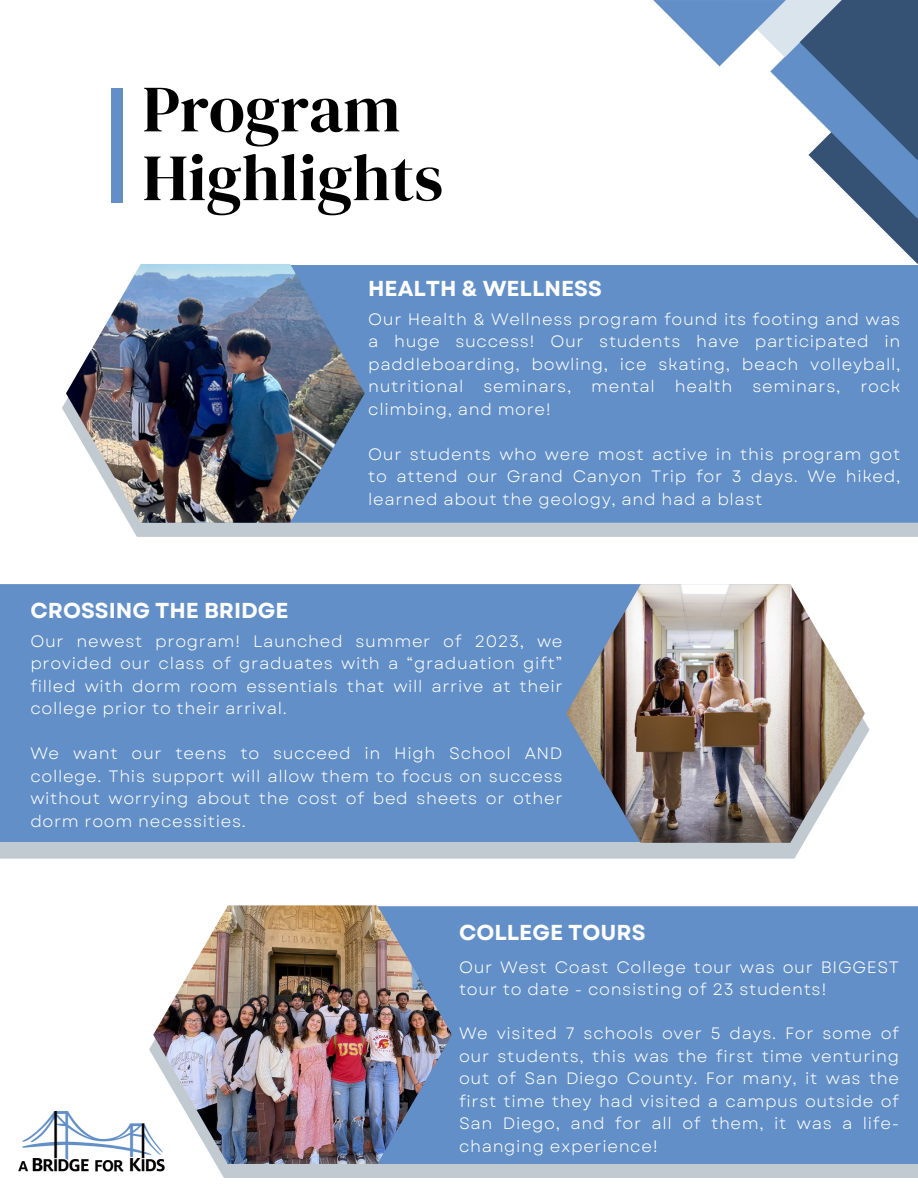
<style>
.page{position:relative;width:918px;height:1188px;background:#fff}
.page>*{position:absolute;margin:0;border:0;box-sizing:border-box;transform-origin:0 0}
.t1{font:66px/68.8px "DM Serif Display";color:#000}
.t2{font:700 21.6px "Garet";color:#fff}
.t3{font:16.5px/22.5px "Garet";letter-spacing:.04em;color:#fff;text-align:justify}
</style>
<div class="page">
<div style="left:112px;top:88px;width:11px;height:114px;background:#628fc8"></div>
<img style="left:19px;top:1111px;width:130px;height:61px">
<svg style="left:654px;top:0;width:264px;height:264px"></svg>
<svg style="left:62px;top:401px;width:856px;height:136px;background:#c8d0d5"></svg>
<div style="left:365px;top:265px;width:553px;height:258px;background:#628fc8"></div>
<img style="left:66px;top:264px;width:299px;height:259px">
<svg style="left:0;top:722px;width:869px;height:137px;background:#c8d0d5"></svg>
<div style="left:0;top:584px;width:566px;height:258px;background:#628fc8"></div>
<img style="left:566px;top:584px;width:299px;height:259px">
<svg style="left:149px;top:1043px;width:769px;height:135px;background:#c7cfd4"></svg>
<div style="left:452px;top:906px;width:466px;height:258px;background:#628fc8"></div>
<img style="left:153px;top:905px;width:299px;height:259px">
<p class="t1" style="left:143px;top:74px;width:302px">Program<br>Highlights</p>
<p class="t2" style="left:368px;top:273px;width:235px">HEALTH &amp; WELLNESS</p>
<p class="t2" style="left:30px;top:595px;width:260px">CROSSING THE BRIDGE</p>
<p class="t3" style="left:368px;top:308px;width:534px">Our Health &amp; Wellness program found its footing and was a huge success! Our students have participated in paddleboarding, bowling, ice skating, beach volleyball, nutritional seminars, mental health seminars, rock climbing, and more!</p>
<p class="t3" style="left:368px;top:443px;width:534px">Our students who were most active in this program got to attend our Grand Canyon Trip for 3 days. We hiked, learned about the geology, and had a blast</p>
<p class="t3" style="left:30px;top:630px;width:534px">Our newest program! Launched summer of 2023, we provided our class of graduates with a “graduation gift” filled with dorm room essentials that will arrive at their college prior to their arrival.</p>
<h2 class="t3" style="left:30px;top:742px;width:534px">We want our teens to succeed in High School AND college. This support will allow them to focus on success without worrying about the cost of bed sheets or other dorm room necessities.</h2>
<p class="t2" style="left:459px;top:917px;width:188px">COLLEGE TOURS</p>
<h2 class="t3" style="left:459px;top:956px;width:442px">Our West Coast College tour was our BIGGEST tour to date - consisting of 23 students!</h2>
<p class="t3" style="left:459px;top:1022px;width:442px">We visited 7 schools over 5 days. For some of our students, this was the first time venturing out of San Diego County. For many, it was the first time they had visited a campus outside of San Diego, and for all of them, it was a life&shy;changing experience!</p>
</div>
